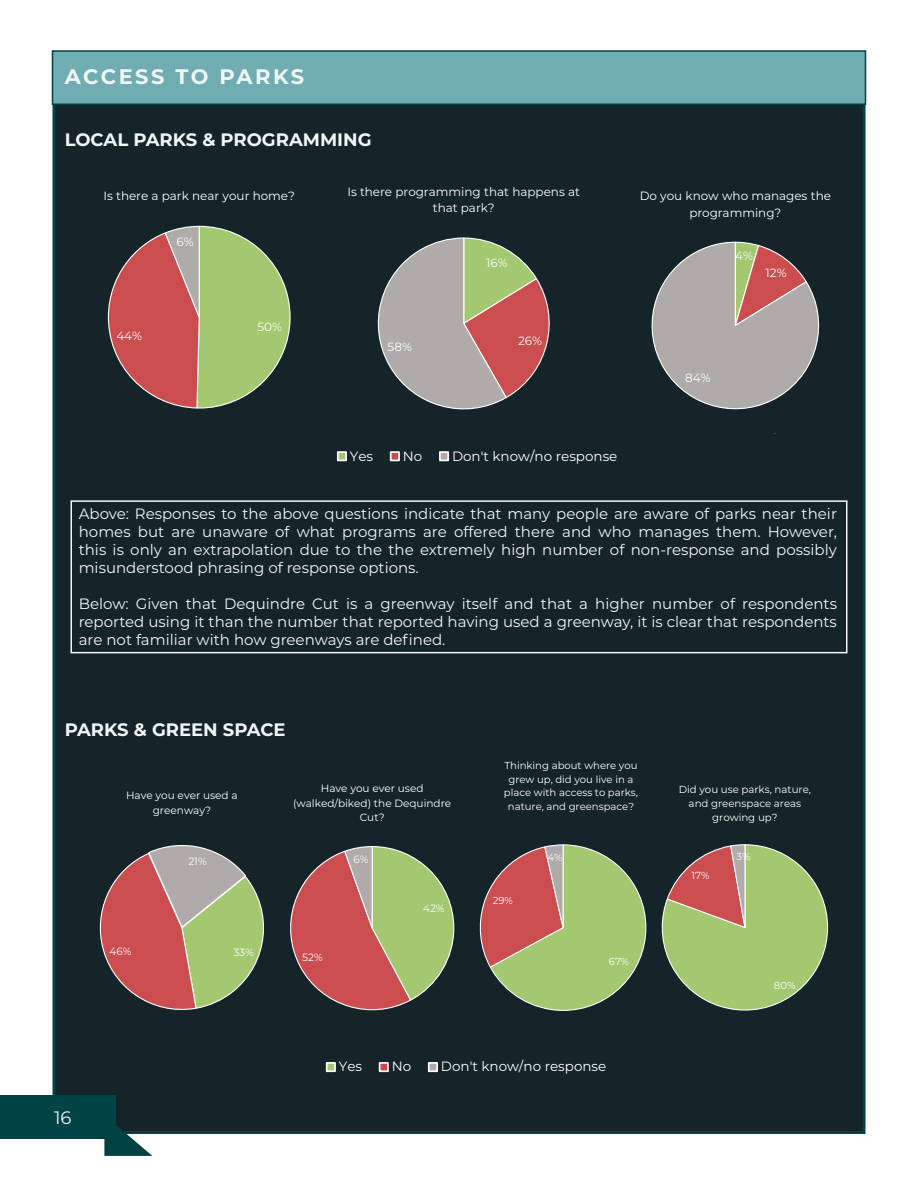
<style>
.page{position:relative;width:918px;height:1188px;background:#fff}
.page>*{position:absolute;margin:0;border:0;box-sizing:border-box;transform-origin:0 0}
.t1{font:700 21px "Montserrat";letter-spacing:.115em;color:#f3f6f7}
.t2{font:700 18px "Montserrat";color:#f3f6f7}
.t3{font:18px "Montserrat";color:#fff}
.t4{font:18px "Montserrat";color:#f3f6f7}
.t5{font:15px/18px "Montserrat";color:#f3f6f7;text-align:justify}
.t6{font:13.5px "Montserrat";color:#fff}
.t7{font:12px/16.5px "Montserrat";color:#fff;text-align:center}
.t8{font:10.5px/14.5px "Montserrat";color:#fff;text-align:center}
.t9{font:10.2px/14.1px "Montserrat";color:#fff;text-align:center}
.t10{font:10.05px/14px "Montserrat";color:#fff;text-align:center}
</style>
<div class="page">
<div style="left:52px;top:52px;width:814px;height:1082px;background:#152429;border:3px solid #004345"></div>
<svg style="left:104px;top:1115px;width:48px;height:41px"></svg>
<div style="left:0;top:1096px;width:115px;height:43px;background:#004345"></div>
<div style="left:52px;top:50px;width:814px;height:55px;background:#6fadb2;border:2px solid #004345"></div>
<svg style="left:107px;top:225px;width:184px;height:184px"></svg>
<svg style="left:377px;top:237px;width:173px;height:173px"></svg>
<svg style="left:651px;top:241px;width:169px;height:169px"></svg>
<svg style="left:99px;top:845px;width:356px;height:166px"></svg>
<svg style="left:479px;top:844px;width:168px;height:167px"></svg>
<svg style="left:661px;top:844px;width:168px;height:167px"></svg>
<div style="left:70px;top:500px;width:778px;height:153px;border:2px solid #f3f6f7"></div>
<div style="left:338px;top:452px;width:8px;height:8px;background:#a3c870"></div>
<div style="left:337px;top:451px;width:10px;height:10px;border:2px solid #fff"></div>
<div style="left:391px;top:452px;width:8px;height:8px;background:#cb4d4f"></div>
<div style="left:390px;top:451px;width:10px;height:10px;border:2px solid #fff"></div>
<div style="left:440px;top:452px;width:8px;height:8px;background:#afabab"></div>
<div style="left:439px;top:451px;width:10px;height:10px;border:2px solid #fff"></div>
<div style="left:327px;top:1063px;width:8px;height:8px;background:#a3c870"></div>
<div style="left:326px;top:1062px;width:10px;height:10px;border:2px solid #fff"></div>
<div style="left:380px;top:1063px;width:8px;height:8px;background:#cb4d4f"></div>
<div style="left:379px;top:1062px;width:10px;height:10px;border:2px solid #fff"></div>
<div style="left:429px;top:1063px;width:8px;height:8px;background:#afabab"></div>
<div style="left:428px;top:1062px;width:10px;height:10px;border:2px solid #fff"></div>
<p class="t1" style="left:65px;top:62px;width:241px">ACCESS TO PARKS</p>
<p class="t2" style="left:65px;top:127px;width:308px">LOCAL PARKS &amp; PROGRAMMING</p>
<p class="t7" style="left:104px;top:187px;width:193px">Is there a park near your home?</p>
<p class="t7" style="left:116px;top:327px;width:27px">44%</p>
<p class="t7" style="left:177px;top:233px;width:19px">6%</p>
<p class="t7" style="left:258px;top:318px;width:26px">50%</p>
<p class="t3" style="left:508px;top:180px;width:34px">16%</p>
<p class="t7" style="left:347px;top:183px;width:234px">Is there programming that happens at that park?</p>
<p class="t7" style="left:388px;top:338px;width:26px">58%</p>
<p class="t7" style="left:486px;top:254px;width:23px">16%</p>
<p class="t7" style="left:518px;top:332px;width:26px">26%</p>
<p class="t7" style="left:640px;top:187px;width:193px">Do you know who manages the programming?</p>
<p class="t7" style="left:735px;top:247px;width:19px">4%</p>
<p class="t7" style="left:766px;top:264px;width:23px">12%</p>
<p class="t7" style="left:685px;top:369px;width:27px">84%</p>
<p class="t6" style="left:350px;top:447px;width:25px">Yes</p>
<p class="t6" style="left:403px;top:447px;width:21px">No</p>
<p class="t6" style="left:452px;top:447px;width:167px">Don't know/no response</p>
<p class="t5" style="left:79px;top:504px;width:760px">Above: Responses to the above questions indicate that many people are aware of parks near their homes but are unaware of what programs are offered there and who manages them. However, this is only an extrapolation due to the the extremely high number of non-response and possibly misunderstood phrasing of response options.</p>
<p class="t5" style="left:79px;top:594px;width:760px">Below: Given that Dequindre Cut is a greenway itself and that a higher number of respondents reported using it than the number that reported having used a greenway, it is clear that respondents are not familiar with how greenways are defined.</p>
<p class="t2" style="left:65px;top:717px;width:222px">PARKS &amp; GREEN SPACE</p>
<p class="t8" style="left:126px;top:788px;width:113px">Have you ever used a greenway?</p>
<p class="t8" style="left:188px;top:853px;width:20px">21%</p>
<p class="t8" style="left:110px;top:943px;width:24px">46%</p>
<p class="t8" style="left:233px;top:945px;width:22px">33%</p>
<p class="t8" style="left:293px;top:781px;width:160px">Have you ever used (walked/biked) the Dequindre<br>Cut?</p>
<p class="t8" style="left:353px;top:852px;width:17px">6%</p>
<p class="t8" style="left:302px;top:950px;width:22px">52%</p>
<p class="t8" style="left:423px;top:901px;width:23px">42%</p>
<p class="t10" style="left:504px;top:758px;width:135px">Thinking about where you grew up, did you live in a place with access to parks, nature, and greenspace?</p>
<p class="t3" style="left:497px;top:790px;width:34px">16%</p>
<p class="t10" style="left:493px;top:894px;width:22px">29%</p>
<p class="t10" style="left:548px;top:850px;width:17px">4%</p>
<p class="t10" style="left:609px;top:954px;width:22px">67%</p>
<p class="t4" style="left:54px;top:1106px;width:19px">16</p>
<p class="t6" style="left:339px;top:1057px;width:25px">Yes</p>
<p class="t6" style="left:392px;top:1057px;width:21px">No</p>
<p class="t6" style="left:441px;top:1057px;width:167px">Don't know/no response</p>
<p class="t9" style="left:679px;top:781px;width:134px">Did you use parks, nature, and greenspace areas growing up?</p>
<p class="t9" style="left:692px;top:868px;width:20px">17%</p>
<p class="t9" style="left:736px;top:849px;width:16px">3%</p>
<p class="t9" style="left:774px;top:978px;width:23px">80%</p>
</div>
